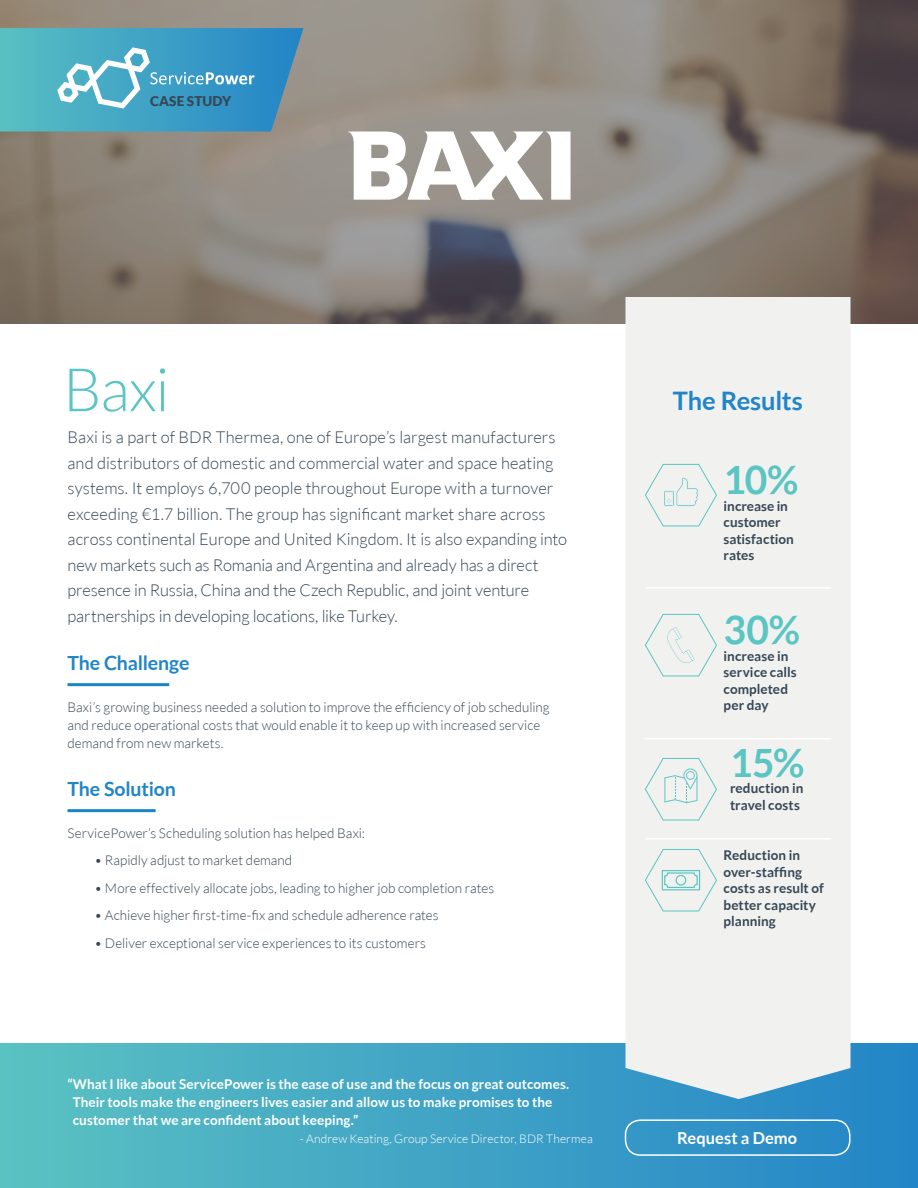
<style>
.page{position:relative;width:918px;height:1188px;background:#fff}
.page>*{position:absolute;margin:0;border:0;box-sizing:border-box;transform-origin:0 0}
.t1{font:300 60px "Lato";color:#5ac5c2}
.t2{font:700 39px "Lato";color:#5ac5c2}
.t3{font:700 25.5px "Lato";letter-spacing:-.005em;color:#2185c7}
.t4{font:700 19.5px "Lato";letter-spacing:-.01em;color:#2185c7}
.t5{font:300 16.5px/25.5px "Lato";color:#364856}
.t6{font:700 16.5px "Lato";color:#fff}
.t7{font:300 13.5px/18px "Lato";color:#364856}
.t8{font:700 13.5px/18px "Lato";letter-spacing:.005em;color:#fff}
.t9{font:700 13.5px/16.5px "Lato";color:#364856}
.t10{font:900 13.5px "Lato";letter-spacing:.01em;color:#364856}
.t11{font:300 12px "Lato";letter-spacing:.005em;color:#fff}
</style>
<div class="page">
<img style="left:0;top:0;width:918px;height:324px">
<div style="left:0;top:1043px;width:918px;height:145px;background:linear-gradient(to right,#5bc1c3,#2485c7)"></div>
<div style="left:626px;top:297px;width:224px;height:802px;background:#f1f1f0"></div>
<svg style="left:0;top:28px;width:303px;height:104px"></svg>
<hr style="left:68px;top:683px;width:101px;height:3px;background:#1885c7">
<hr style="left:68px;top:809px;width:88px;height:3px;background:#1885c7">
<div style="left:625px;top:1119px;width:225px;height:37px;border:2px solid #fff;border-radius:15px"></div>
<svg style="left:644px;top:463px;width:74px;height:64px"></svg>
<svg style="left:644px;top:613px;width:74px;height:64px"></svg>
<svg style="left:644px;top:757px;width:74px;height:64px"></svg>
<svg style="left:644px;top:848px;width:74px;height:64px"></svg>
<svg style="left:347px;top:132px;width:224px;height:68px"></svg>
<hr style="left:645px;top:587px;width:186px;height:2px;background:#fff">
<hr style="left:645px;top:738px;width:186px;height:1px;background:#fff">
<hr style="left:645px;top:838px;width:186px;height:2px;background:#fff">
<p class="t10" style="left:150px;top:93px;width:83px">CASE STUDY</p>
<h1 class="t1" style="left:63px;top:358px;width:108px">Baxi</h1>
<p class="t5" style="left:68px;top:425px;width:501px">Baxi is a part of BDR Thermea, one of Europe’s largest manufacturers and distributors of domestic and commercial water and space heating systems. It employs 6,700 people throughout Europe with a turnover exceeding €1.7 billion. The group has significant market share across across continental Europe and United Kingdom. It is also expanding into new markets such as Romania and Argentina and already has a direct presence in Russia, China and the Czech Republic, and joint venture partnerships in developing locations, like Turkey.</p>
<p class="t4" style="left:68px;top:651px;width:123px">The Challenge</p>
<p class="t7" style="left:68px;top:698px;width:484px">Baxi’s growing business needed a solution to improve the efficiency of job scheduling and reduce operational costs that would enable it to keep up with increased service demand from new markets.</p>
<p class="t4" style="left:68px;top:777px;width:110px">The Solution</p>
<p class="t7" style="left:68px;top:824px;width:299px">ServicePower’s Scheduling solution has helped Baxi:</p>
<p class="t7" style="left:94px;top:852px;width:199px">• Rapidly adjust to market demand</p>
<p class="t7" style="left:94px;top:879px;width:401px">• More effectively allocate jobs, leading to higher job completion rates</p>
<p class="t7" style="left:94px;top:907px;width:346px">• Achieve higher first-time-fix and schedule adherence rates</p>
<p class="t7" style="left:94px;top:934px;width:333px">• Deliver exceptional service experiences to its customers</p>
<h3 class="t3" style="left:673px;top:386px;width:132px">The Results</h3>
<h2 class="t2" style="left:724px;top:458px;width:76px">10%</h2>
<p class="t9" style="left:724px;top:497px;width:72px">increase in customer satisfaction rates</p>
<h2 class="t2" style="left:724px;top:608px;width:78px">30%</h2>
<p class="t9" style="left:724px;top:647px;width:75px">increase in service calls completed per day</p>
<h2 class="t2" style="left:730px;top:740px;width:76px">15%</h2>
<p class="t9" style="left:730px;top:780px;width:75px">reduction in travel costs</p>
<p class="t9" style="left:724px;top:847px;width:102px">Reduction in over-staffing costs as result of better capacity planning</p>
<p class="t8" style="left:73px;top:1075px;width:498px;text-indent:-5px">“What I like about ServicePower is the ease of use and the focus on great outcomes.<br>Their tools make the engineers lives easier and allow us to make promises to the customer that we are confident about keeping.”</p>
<p class="t11" style="left:300px;top:1132px;width:295px">- Andrew Keating, Group Service Director, BDR Thermea</p>
<p class="t6" style="left:677px;top:1129px;width:122px">Request a Demo</p>
</div>
